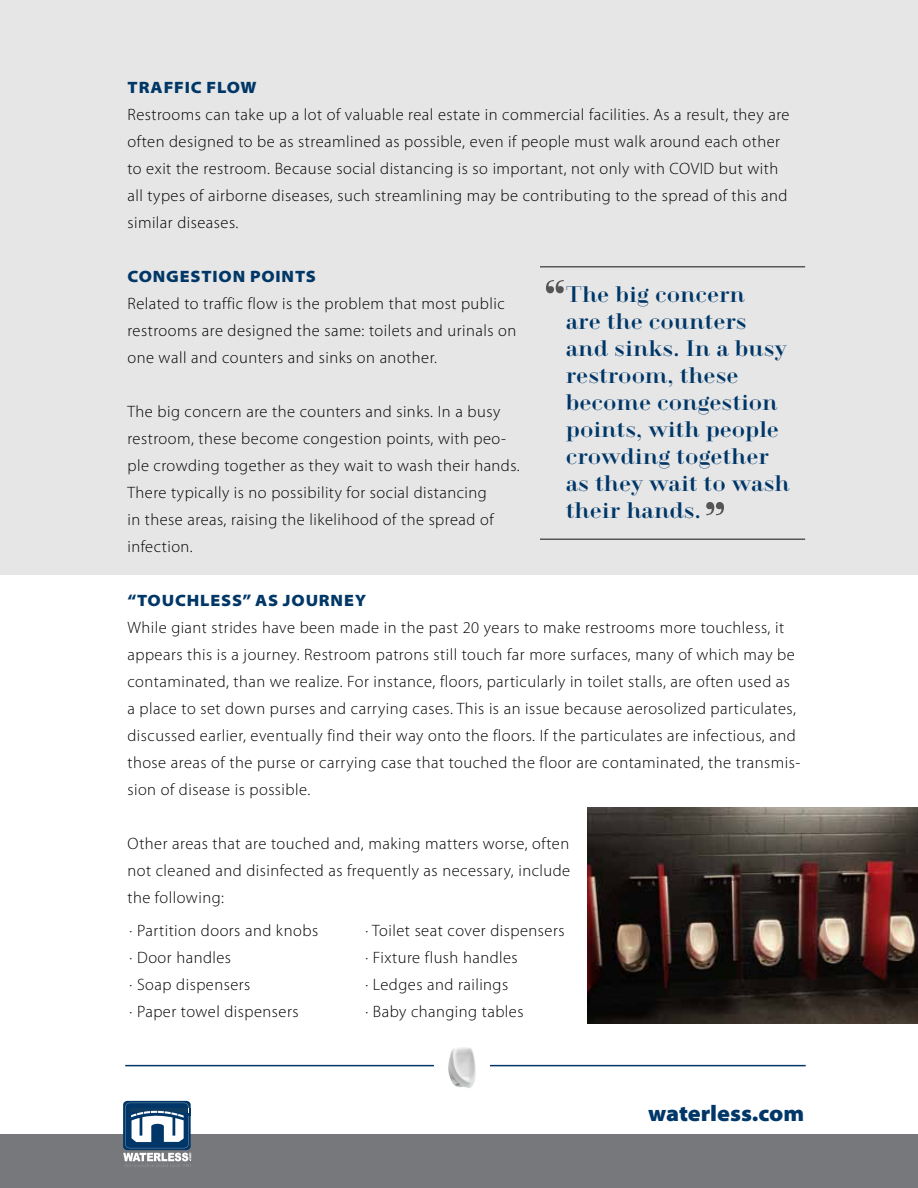
<style>
.page{position:relative;width:918px;height:1188px;background:#fff}
.page>*{position:absolute;margin:0;border:0;box-sizing:border-box;transform-origin:0 0}
.t1{font:900 semi-expanded 22.5px "Myriad Pro";color:#003768}
.t2{font:21px/27px "Geotica Three";letter-spacing:.03em;color:#003768}
.t3{font:300 16.5px/27px "Myriad Pro";letter-spacing:.03em;color:#000}
.t4{font:900 semi-expanded 16.5px "Myriad Pro";letter-spacing:.05em;color:#003767}
</style>
<div class="page">
<div style="left:0;top:0;width:918px;height:575px;background:#e6e6e6"></div>
<hr style="left:125px;top:1065px;width:681px;height:1px;background:#003767">
<div style="left:434px;top:1040px;width:56px;height:37px;background:#fff"></div>
<img style="left:448px;top:1047px;width:28px;height:41px">
<div style="left:0;top:1134px;width:918px;height:54px;background:#77787b"></div>
<svg style="left:123px;top:1101px;width:68px;height:49px"></svg>
<svg style="left:123px;top:1103px;width:69px;height:64px"></svg>
<svg style="left:546px;top:280px;width:18px;height:13px"></svg>
<svg style="left:706px;top:502px;width:18px;height:13px"></svg>
<hr style="left:540px;top:266px;width:265px;height:2px;background:#000">
<hr style="left:540px;top:538px;width:265px;height:2px;background:#000">
<img style="left:588px;top:808px;width:330px;height:216px">
<p class="t4" style="left:128px;top:77px;width:91px">TRAFFIC FLO</p>
<p class="t4" style="left:241px;top:77px;width:18px">W</p>
<p class="t3" style="left:127px;top:101px;width:664px">Restrooms can take up a lot of valuable real estate in commercial facilities. As a result, they are often designed to be as streamlined as possible, even if people must walk around each other to exit the restroom. Because social distancing is so important, not only with COVID but with all types of airborne diseases, such streamlining may be contributing to the spread of this and similar diseases.</p>
<p class="t4" style="left:128px;top:266px;width:64px">CONGESTION</p>
<p class="t4" style="left:250px;top:266px;width:24px">POINTS</p>
<p class="t3" style="left:127px;top:290px;width:390px">Related to traffic flow is the problem that most public restrooms are designed the same: toilets and urinals on one wall and counters and sinks on another.</p>
<p class="t3" style="left:127px;top:398px;width:394px">The big concern are the counters and sinks. In a busy restroom, these become congestion points, with peo&shy;ple crowding together as they wait to wash their hands.<br>There typically is no possibility for social distancing<br>in these areas, raising the likelihood of the spread of infection.</p>
<p class="t2" style="left:566px;top:280px;width:225px">The big concern<br>are the counters and sinks. In a busy restroom, these become congestion points, with people crowding together as they wait to wash their hands.</p>
<p class="t4" style="left:127px;top:590px;width:33px">“TOUCHLESS</p>
<p class="t4" style="left:243px;top:590px;width:63px">” AS JOURNEY</p>
<p class="t3" style="left:127px;top:614px;width:674px">While giant strides have been made in the past 20 years to make restrooms more touchless, it appears this is a journey. Restroom patrons still touch far more surfaces, many of which may be contaminated, than we realize. For instance, floors, particularly in toilet stalls, are often used as a place to set down purses and carrying cases. This is an issue because aerosolized particulates, discussed earlier, eventually find their way onto the floors. If the particulates are infectious, and those areas of the purse or carrying case that touched the floor are contaminated, the transmis&shy;sion of disease is possible.</p>
<p class="t3" style="left:127px;top:830px;width:444px;text-align:justify">Other areas that are touched and, making matters worse, often not cleaned and disinfected as frequently as necessary, include the following:</p>
<p class="t3" style="left:130px;top:917px;width:190px">· Partition doors and knobs · Door handles<br>· Soap dispensers<br>· Paper towel dispensers</p>
<p class="t3" style="left:365px;top:917px;width:201px">· Toilet seat cover dispensers · Fixture flush handles<br>· Ledges and railings<br>· Baby changing tables</p>
<h1 class="t1" style="left:648px;top:1098px;width:158px">WATERLESS.COM</h1>
</div>
